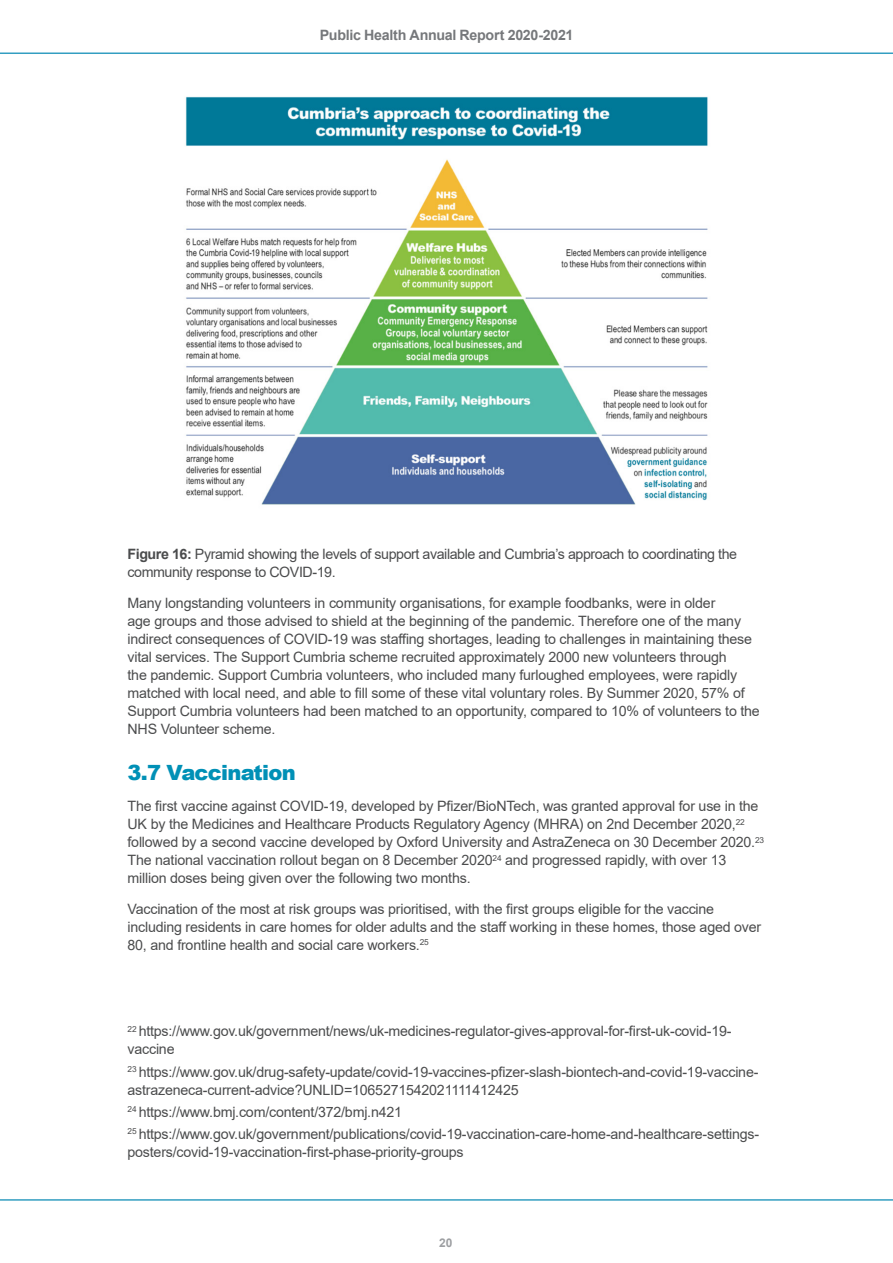
<style>
.page{position:relative;width:893px;height:1263px;background:#fff}
.page>*{position:absolute;margin:0;border:0;box-sizing:border-box;transform-origin:0 0}
.t1{font:900 21px "Arial";letter-spacing:-.035em;color:#0090b6}
.t2{font:14.25px/18px "Arial";letter-spacing:-.015em;color:#4b4c4d}
.t3{font:700 14.25px "Arial";letter-spacing:-.02em;color:#76787b}
.t4{font:700 12px "Arial";color:#9d9fa2}
.s1{font-weight:700}
</style>
<div class="page">
<hr style="left:0;top:53px;width:893px;height:1px;background:#339ec1">
<hr style="left:0;top:1199px;width:893px;height:2px;background:#339ec1">
<img style="left:185px;top:96px;width:523px;height:409px">
<p class="t3" style="left:320px;top:25px;width:255px">Public Health Annual Report 2020-2021</p>
<p class="t2" style="left:128px;top:545px;width:611px"><span class="s1">Figure 16:</span> Pyramid showing the levels of support available and Cumbria’s approach to coordinating the community response to COVID-19.</p>
<p class="t2" style="left:128px;top:594px;width:634px">Many longstanding volunteers in community organisations, for example foodbanks, were in older<br>age groups and those advised to shield at the beginning of the pandemic. Therefore one of the many indirect consequences of COVID-19 was staffing shortages, leading to challenges in maintaining these vital services. The Support Cumbria scheme recruited approximately 2000 new volunteers through<br>the pandemic. Support Cumbria volunteers, who included many furloughed employees, were rapidly matched with local need, and able to fill some of these vital voluntary roles. By Summer 2020, 57% of Support Cumbria volunteers had been matched to an opportunity, compared to 10% of volunteers to the NHS Volunteer scheme.</p>
<p class="t1" style="left:128px;top:758px;width:170px">3.7 Vaccination</p>
<p class="t2" style="left:128px;top:797px;width:638px">The first vaccine against COVID-19, developed by Pfizer/BioNTech, was granted approval for use in the UK by the Medicines and Healthcare Products Regulatory Agency (MHRA) on 2nd December 2020,<sup>22 </sup>followed by a second vaccine developed by Oxford University and AstraZeneca on 30 December 2020.<sup>23<br></sup>The national vaccination rollout began on 8 December 2020<sup>24</sup> and progressed rapidly, with over 13 million doses being given over the following two months.</p>
<p class="t2" style="left:128px;top:900px;width:635px">Vaccination of the most at risk groups was prioritised, with the first groups eligible for the vaccine including residents in care homes for older adults and the staff working in these homes, those aged over<br>80, and frontline health and social care workers.<sup>25</sup></p>
<p class="t2" style="left:128px;top:1022px;width:605px"><sup>22</sup> https://www.gov.uk/government/news/uk-medicines-regulator-gives-approval-for-first-uk-covid-19- vaccine</p>
<p class="t2" style="left:128px;top:1062px;width:632px"><sup>23</sup> https://www.gov.uk/drug-safety-update/covid-19-vaccines-pfizer-slash-biontech-and-covid-19-vaccine&shy;astrazeneca-current-advice?UNLID=1065271542021111412425</p>
<p class="t2" style="left:128px;top:1103px;width:276px"><sup>24</sup> https://www.bmj.com/content/372/bmj.n421</p>
<p class="t2" style="left:128px;top:1125px;width:633px"><sup>25</sup> https://www.gov.uk/government/publications/covid-19-vaccination-care-home-and-healthcare-settings&shy;posters/covid-19-vaccination-first-phase-priority-groups</p>
<p class="t4" style="left:439px;top:1234px;width:15px">20</p>
</div>
